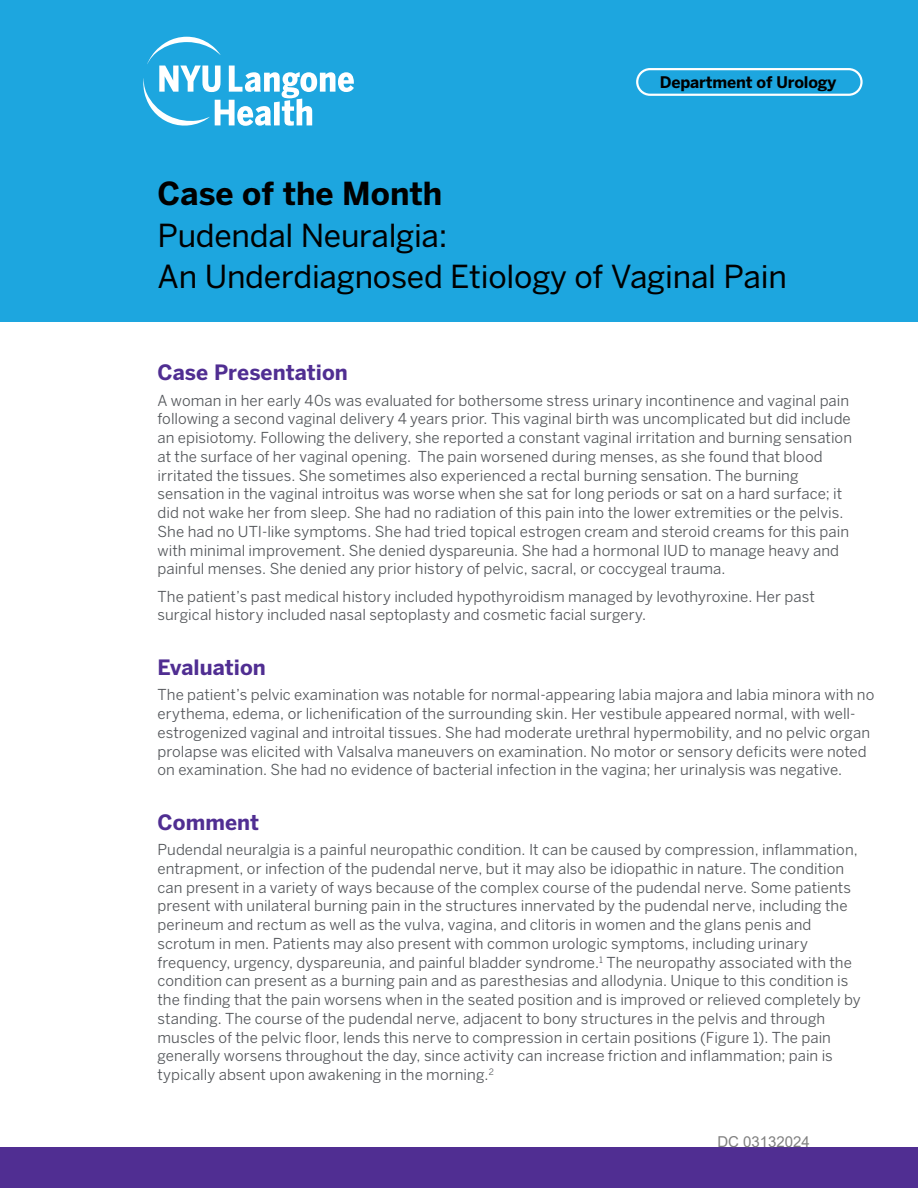
<style>
.page{position:relative;width:918px;height:1188px;background:#fff}
.page>*{position:absolute;margin:0;border:0;box-sizing:border-box;transform-origin:0 0}
.t1{font:31.5px/41.1px "Pybxkr Benton Sans";letter-spacing:-.01em;color:#000}
.t2{font:700 31.5px "Yssqmd Benton Sans";color:#000}
.t3{font:700 21px "Yssqmd Benton Sans";color:#502e92}
.t4{font:700 15.9px "Yssqmd Benton Sans";letter-spacing:-.01em;color:#000}
.t5{font:15px/18.8px "Dbhbtp Benton Sans";letter-spacing:.005em;color:#53565a}
.t6{font:15px "Arial";color:#808080}
.t7{font:8.7px "Dbhbtp Benton Sans";color:#53565a}
</style>
<div class="page">
<div style="left:0;top:0;width:918px;height:321px;background:#1da6df"></div>
<div style="left:0;top:1148px;width:918px;height:40px;background:#502e92"></div>
<svg style="left:143px;top:37px;width:211px;height:89px"></svg>
<div style="left:636px;top:68px;width:227px;height:28px;border:2px solid #fff;border-radius:13px"></div>
<p class="t4" style="left:660px;top:73px;width:178px">Department of Urology</p>
<h1 class="t2" style="left:158px;top:175px;width:286px">Case of the Month</h1>
<h1 class="t1" style="left:158px;top:214px;width:631px">Pudendal Neuralgia:<br>An Underdiagnosed Etiology of Vaginal Pain</h1>
<h2 class="t3" style="left:158px;top:360px;width:192px">Case Presentation</h2>
<p class="t5" style="left:158px;top:391px;width:696px">A woman in her early 40s was evaluated for bothersome stress urinary incontinence and vaginal pain following a second vaginal delivery 4 years prior. This vaginal birth was uncomplicated but did include an episiotomy. Following the delivery, she reported a constant vaginal irritation and burning sensation at the surface of her vaginal opening. The pain worsened during menses, as she found that blood irritated the tissues. She sometimes also experienced a rectal burning sensation. The burning sensation in the vaginal introitus was worse when she sat for long periods or sat on a hard surface; it did not wake her from sleep. She had no radiation of this pain into the lower extremities or the pelvis.<br>She had no UTI-like symptoms. She had tried topical estrogen cream and steroid creams for this pain with minimal improvement. She denied dyspareunia. She had a hormonal IUD to manage heavy and painful menses. She denied any prior history of pelvic, sacral, or coccygeal trauma.</p>
<p class="t5" style="left:158px;top:587px;width:659px">The patient’s past medical history included hypothyroidism managed by levothyroxine. Her past surgical history included nasal septoplasty and cosmetic facial surgery.</p>
<h2 class="t3" style="left:158px;top:655px;width:110px">Evaluation</h2>
<p class="t5" style="left:158px;top:685px;width:718px">The patient’s pelvic examination was notable for normal-appearing labia majora and labia minora with no erythema, edema, or lichenification of the surrounding skin. Her vestibule appeared normal, with well&shy;estrogenized vaginal and introital tissues. She had moderate urethral hypermobility, and no pelvic organ prolapse was elicited with Valsalva maneuvers on examination. No motor or sensory deficits were noted on examination. She had no evidence of bacterial infection in the vagina; her urinalysis was negative.</p>
<h2 class="t3" style="left:158px;top:810px;width:103px">Comment</h2>
<p class="t5" style="left:158px;top:840px;width:705px">Pudendal neuralgia is a painful neuropathic condition. It can be caused by compression, inflammation, entrapment, or infection of the pudendal nerve, but it may also be idiopathic in nature. The condition can present in a variety of ways because of the complex course of the pudendal nerve. Some patients present with unilateral burning pain in the structures innervated by the pudendal nerve, including the perineum and rectum as well as the vulva, vagina, and clitoris in women and the glans penis and scrotum in men. Patients may also present with common urologic symptoms, including urinary frequency, urgency, dyspareunia, and painful bladder syndrome. The neuropathy associated with the condition can present as a burning pain and as paresthesias and allodynia. Unique to this condition is the finding that the pain worsens when in the seated position and is improved or relieved completely by standing. The course of the pudendal nerve, adjacent to bony structures in the pelvis and through muscles of the pelvic floor, lends this nerve to compression in certain positions (Figure 1). The pain generally worsens throughout the day, since activity can increase friction and inflammation; pain is typically absent upon awakening in the morning.<sup>2</sup></p>
<p class="t7" style="left:599px;top:954px;width:5px">1</p>
<p class="t6" style="left:717px;top:1132px;width:94px">DC 03132024</p>
</div>
